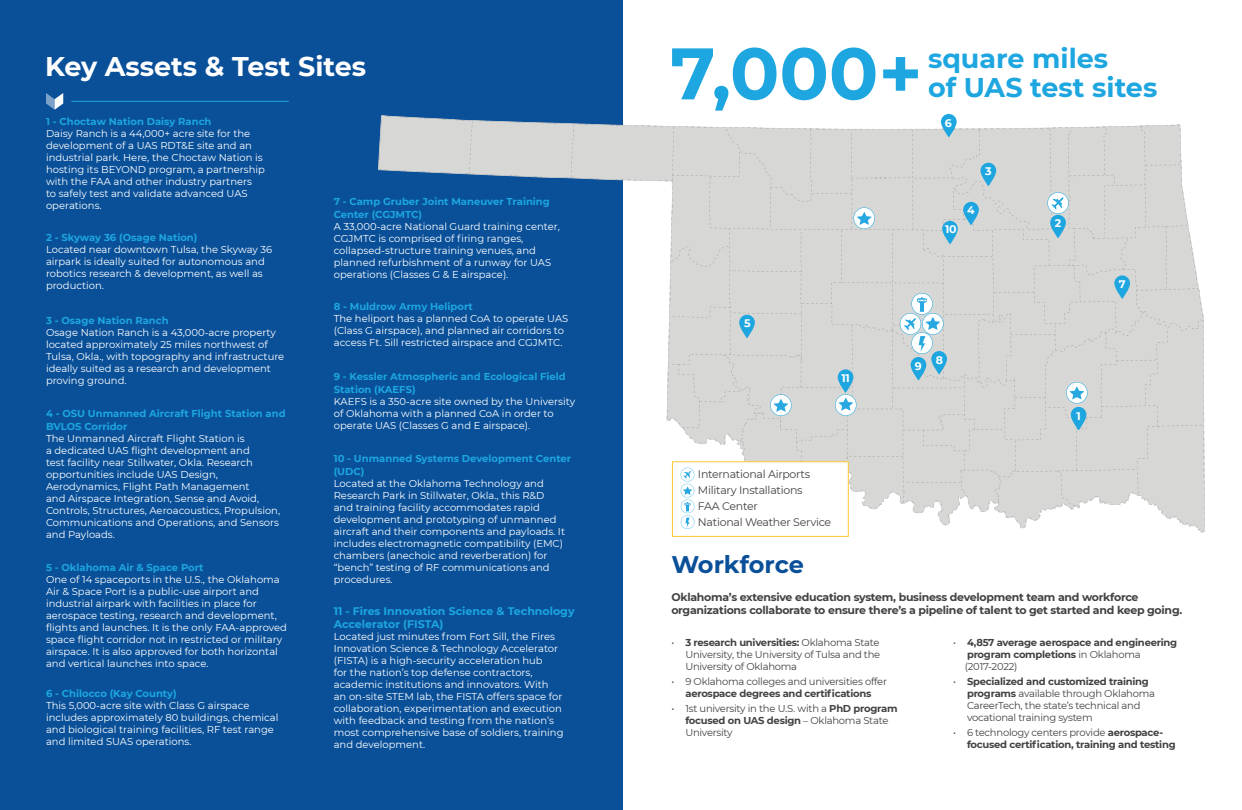
<style>
.page{position:relative;width:1242px;height:810px;background:#fff}
.page>*{position:absolute;margin:0;border:0;box-sizing:border-box;transform-origin:0 0}
.t1{font:700 72.9px "Montserrat";color:#1da6df}
.t2{font:700 27px "Montserrat";color:#1da6df}
.t3{font:700 27px "Montserrat";color:#fff}
.t4{font:700 24px "Montserrat";letter-spacing:-.005em;color:#095099}
.t5{font:700 11px/13px "Montserrat";letter-spacing:-.025em;color:#424242}
.t6{font:11px "Montserrat";letter-spacing:-.025em;color:#424242}
.t7{font:700 11px/13px "Montserrat";color:#1da6df}
.t8{font:700 11px "Montserrat";color:#fff}
.t9{font:10px/12px "Montserrat";color:#fff}
.t10{font:700 10px/13px "Montserrat";color:#1da6df}
.t11{font:10px "Montserrat";letter-spacing:-.025em;color:#424242}
.t12{font:700 10px/12px "Montserrat";letter-spacing:-.025em;color:#424242}
.s1{font-weight:400}
.s2{font-weight:700}
</style>
<div class="page">
<div style="left:0;top:0;width:622px;height:810px;background:#095099"></div>
<svg style="left:378px;top:115px;width:827px;height:418px"></svg>
<hr style="left:71px;top:101px;width:218px;height:1px;background:#1da6df">
<svg style="left:46px;top:93px;width:17px;height:17px"></svg>
<div style="left:672px;top:461px;width:177px;height:76px;background:#fff;border:1px solid #fec62e"></div>
<div style="left:941px;top:114px;width:16px;height:23px;background:#1da6df;border-radius:8px"></div>
<svg style="left:668px;top:126px;width:535px;height:403px;background:#dadbd9"></svg>
<svg style="left:981px;top:163px;width:15px;height:23px"></svg>
<svg style="left:963px;top:202px;width:16px;height:23px"></svg>
<svg style="left:942px;top:221px;width:16px;height:23px"></svg>
<svg style="left:1050px;top:215px;width:16px;height:23px"></svg>
<svg style="left:931px;top:351px;width:16px;height:24px"></svg>
<svg style="left:1114px;top:275px;width:16px;height:24px"></svg>
<svg style="left:1071px;top:407px;width:15px;height:23px"></svg>
<svg style="left:911px;top:357px;width:15px;height:24px"></svg>
<svg style="left:739px;top:315px;width:16px;height:23px"></svg>
<svg style="left:838px;top:369px;width:15px;height:24px"></svg>
<p class="t3" style="left:45px;top:47px;width:323px">Key Assets &amp; Test Sites</p>
<p class="t10" style="left:46px;top:114px;width:167px">1 - Choctaw Nation Daisy Ranch</p>
<p class="t9" style="left:46px;top:127px;width:221px">Daisy Ranch is a 44,000+ acre site for the development of a UAS RDT&amp;E site and an industrial park. Here, the Choctaw Nation is hosting its BEYOND program, a partnership with the FAA and other industry partners<br>to safely test and validate advanced UAS operations.</p>
<p class="t10" style="left:334px;top:194px;width:218px">7 - Camp Gruber Joint Maneuver Training<br>Center (CGJMTC)</p>
<p class="t9" style="left:334px;top:220px;width:228px">A 33,000-acre National Guard training center, CGJMTC is comprised of firing ranges, collapsed-structure training venues, and planned refurbishment of a runway for UAS operations (Classes G &amp; E airspace).</p>
<p class="t10" style="left:334px;top:300px;width:141px">8 - Muldrow Army Heliport</p>
<p class="t9" style="left:334px;top:312px;width:236px">The heliport has a planned CoA to operate UAS (Class G airspace), and planned air corridors to access Ft. Sill restricted airspace and CGJMTC.</p>
<p class="t10" style="left:334px;top:369px;width:234px">9 - Kessler Atmospheric and Ecological Field<br>Station (KAEFS)</p>
<p class="t9" style="left:334px;top:395px;width:243px">KAEFS is a 350-acre site owned by the University of Oklahoma with a planned CoA in order to operate UAS (Classes G and E airspace).</p>
<p class="t10" style="left:334px;top:451px;width:239px">10 - Unmanned Systems Development Center (UDC)</p>
<p class="t9" style="left:334px;top:477px;width:233px">Located at the Oklahoma Technology and Research Park in Stillwater, Okla., this R&amp;D and training facility accommodates rapid development and prototyping of unmanned aircraft and their components and payloads. It includes electromagnetic compatibility (EMC) chambers (anechoic and reverberation) for “bench” testing of RF communications and procedures.</p>
<p class="t10" style="left:46px;top:230px;width:153px">2 - Skyway 36 (Osage Nation)</p>
<p class="t9" style="left:46px;top:243px;width:228px">Located near downtown Tulsa, the Skyway 36 airpark is ideally suited for autonomous and robotics research &amp; development, as well as production.</p>
<p class="t10" style="left:46px;top:314px;width:124px">3 - Osage Nation Ranch</p>
<p class="t9" style="left:46px;top:326px;width:240px">Osage Nation Ranch is a 43,000-acre property located approximately 25 miles northwest of Tulsa, Okla., with topography and infrastructure ideally suited as a research and development proving ground.</p>
<p class="t10" style="left:46px;top:407px;width:241px">4 - OSU Unmanned Aircraft Flight Station and<br>BVLOS Corridor</p>
<p class="t9" style="left:46px;top:432px;width:236px">The Unmanned Aircraft Flight Station is<br>a dedicated UAS flight development and<br>test facility near Stillwater, Okla. Research opportunities include UAS Design, Aerodynamics, Flight Path Management<br>and Airspace Integration, Sense and Avoid, Controls, Structures, Aeroacoustics, Propulsion, Communications and Operations, and Sensors and Payloads.</p>
<p class="t10" style="left:46px;top:560px;width:159px">5 - Oklahoma Air &amp; Space Port</p>
<p class="t9" style="left:46px;top:573px;width:243px">One of 14 spaceports in the U.S., the Oklahoma Air &amp; Space Port is a public-use airport and industrial airpark with facilities in place for aerospace testing, research and development, flights and launches. It is the only FAA-approved space flight corridor not in restricted or military airspace. It is also approved for both horizontal and vertical launches into space.</p>
<p class="t10" style="left:46px;top:687px;width:132px">6 - Chilocco (Kay County)</p>
<p class="t9" style="left:46px;top:699px;width:234px">This 5,000-acre site with Class G airspace includes approximately 80 buildings, chemical and biological training facilities, RF test range and limited SUAS operations.</p>
<p class="t7" style="left:334px;top:604px;width:242px">11 - Fires Innovation Science &amp; Technology<br>Accelerator (FISTA)</p>
<p class="t9" style="left:334px;top:630px;width:231px">Located just minutes from Fort Sill, the Fires Innovation Science &amp; Technology Accelerator (FISTA) is a high-security acceleration hub<br>for the nation’s top defense contractors, academic institutions and innovators. With an on-site STEM lab, the FISTA offers space for collaboration, experimentation and execution with feedback and testing from the nation’s most comprehensive base of soldiers, training and development.</p>
<p class="t1" style="left:670px;top:21px;width:254px">7,000+</p>
<p class="t2" style="left:928px;top:39px;width:182px">square miles</p>
<p class="t2" style="left:928px;top:68px;width:231px">of UAS test sites</p>
<p class="t8" style="left:744px;top:316px;width:8px">5</p>
<p class="t8" style="left:841px;top:370px;width:10px">11</p>
<p class="t6" style="left:698px;top:467px;width:114px">International Airports</p>
<p class="t6" style="left:698px;top:483px;width:106px">Military Installations</p>
<p class="t6" style="left:698px;top:499px;width:61px">FAA Center</p>
<p class="t6" style="left:698px;top:515px;width:135px">National Weather Service</p>
<p class="t4" style="left:671px;top:547px;width:134px">Workforce</p>
<p class="t8" style="left:945px;top:115px;width:9px">6</p>
<p class="t8" style="left:985px;top:164px;width:8px">3</p>
<p class="t8" style="left:945px;top:222px;width:13px">10</p>
<p class="t8" style="left:967px;top:203px;width:9px">4</p>
<p class="t8" style="left:915px;top:358px;width:9px">9</p>
<p class="t8" style="left:936px;top:352px;width:9px">8</p>
<p class="t8" style="left:1055px;top:216px;width:8px">2</p>
<p class="t8" style="left:1119px;top:276px;width:8px">7</p>
<p class="t8" style="left:1076px;top:408px;width:6px">1</p>
<p class="t5" style="left:671px;top:590px;width:512px">Oklahoma’s extensive education system, business development team and workforce organizations collaborate to ensure there’s a pipeline of talent to get started and keep going.</p>
<p class="t12" style="left:671px;top:636px;width:210px"><span class="s1">•</span> 3 research universities: <span class="s1">Oklahoma State</span></p>
<p class="t11" style="left:685px;top:648px;width:196px">University, the University of Tulsa and the</p>
<p class="t11" style="left:685px;top:660px;width:113px">University of Oklahoma</p>
<p class="t11" style="left:671px;top:675px;width:217px">• 9 Oklahoma colleges and universities offer</p>
<p class="t12" style="left:685px;top:687px;width:188px">aerospace degrees and certifications</p>
<p class="t11" style="left:671px;top:702px;width:228px">• 1st university in the U.S. with a <span class="s2">PhD program</span></p>
<p class="t12" style="left:685px;top:714px;width:205px">focused on UAS design <span class="s1">– Oklahoma State</span></p>
<p class="t11" style="left:685px;top:726px;width:49px">University</p>
<p class="t12" style="left:967px;top:636px;width:212px;text-indent:-14px"><span class="s1">•</span> 4,857 average aerospace and engineering program completions <span class="s1">in Oklahoma</span></p>
<p class="t11" style="left:965px;top:660px;width:54px">(2017-2022)</p>
<p class="t12" style="left:953px;top:675px;width:197px"><span class="s1">•</span> Specialized and customized training</p>
<p class="t11" style="left:967px;top:687px;width:190px"><span class="s2">programs</span> available through Oklahoma</p>
<p class="t11" style="left:967px;top:699px;width:175px">CareerTech, the state’s technical and</p>
<p class="t11" style="left:967px;top:711px;width:127px">vocational training system</p>
<p class="t11" style="left:953px;top:726px;width:212px">• 6 technology centers provide <span class="s2">aerospace-</span></p>
<p class="t12" style="left:967px;top:738px;width:210px">focused certification, training and testing</p>
</div>
